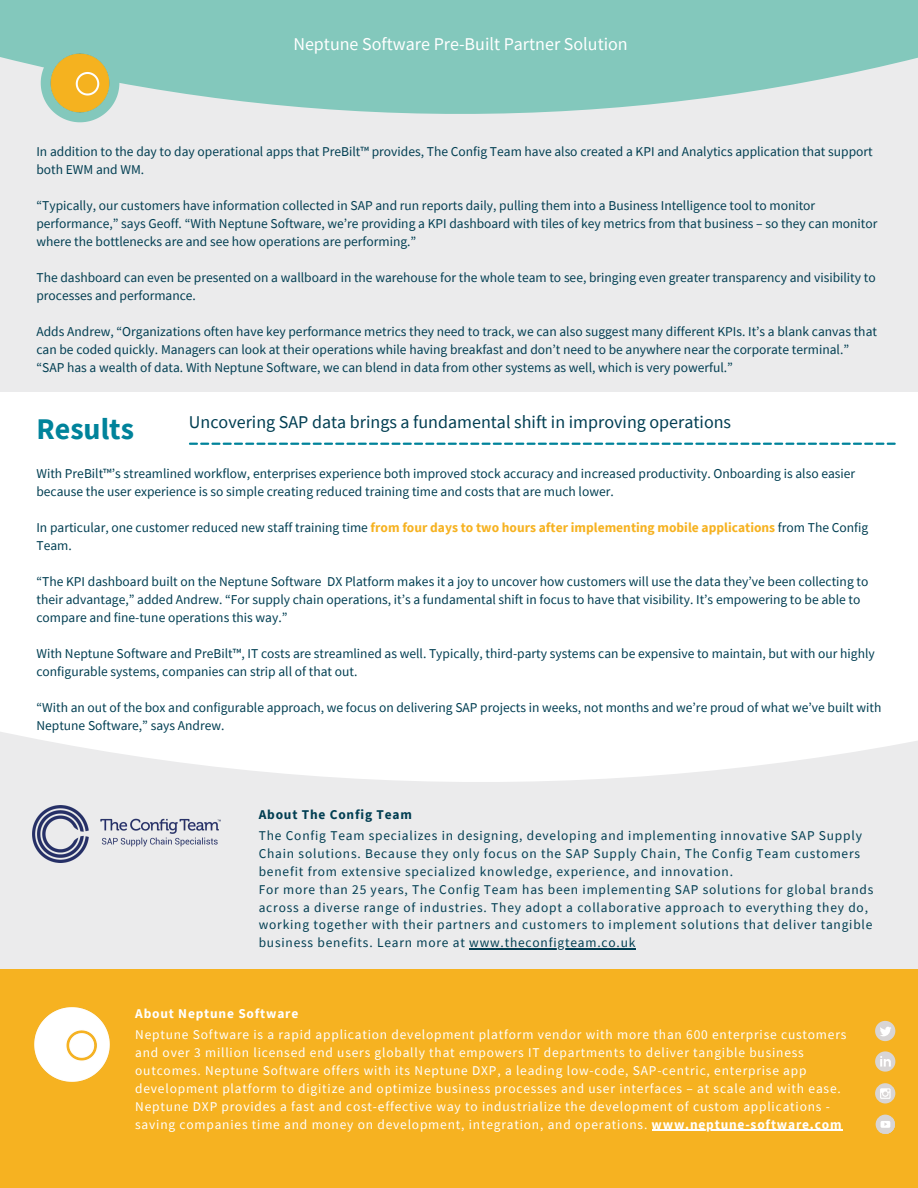
<style>
.page{position:relative;width:918px;height:1188px;background:#fff}
.page>*{position:absolute;margin:0;border:0;box-sizing:border-box;transform-origin:0 0}
.t1{font:700 30px "Source Sans Pro";color:#00839b}
.t2{font:18px "Source Sans Pro";color:#013e52}
.t3{font:18px "Source Sans Pro";color:#fff}
.t4{font:13.5px/18px "Source Sans Pro";color:#013e52}
.t5{font:13.35px/17.9px "Source Sans Pro";letter-spacing:.06em;color:#fff}
.t6{font:13.35px/17.9px "Source Sans Pro";letter-spacing:.06em;color:#013e52}
.t7{font:700 13.35px "Source Sans Pro";letter-spacing:.06em;color:#fff}
.t8{font:700 13.35px "Source Sans Pro";letter-spacing:.06em;color:#013e52}
.s1{font-weight:700;color:#f6b221}
.s2{font-weight:700}
</style>
<div class="page">
<div style="left:0;top:26px;width:918px;height:366px;background:#ebebec"></div>
<svg style="left:0;top:0;width:918px;height:114px;background:#91cdc2"></svg>
<svg style="left:41px;top:44px;width:78px;height:78px"></svg>
<img style="left:50px;top:52px;width:60px;height:61px">
<div style="left:0;top:968px;width:918px;height:220px;background:#f6b221"></div>
<div style="left:0;top:702px;width:918px;height:267px;background:#ebebec"></div>
<svg style="left:0;top:702px;width:918px;height:80px;fill:#fff"></svg>
<img style="left:34px;top:1007px;width:76px;height:75px">
<svg style="left:875px;top:1021px;width:20px;height:20px"></svg>
<svg style="left:875px;top:1051px;width:20px;height:21px"></svg>
<div style="left:875px;top:1083px;width:20px;height:20px;background:#d8d5d5;border-radius:50%"></div>
<svg style="left:880px;top:1088px;width:11px;height:11px"></svg>
<div style="left:876px;top:1115px;width:19px;height:19px;background:#d8d5d5;border-radius:50%"></div>
<svg style="left:878px;top:1117px;width:17px;height:17px"></svg>
<svg style="left:189px;top:443px;width:707px;height:2px"></svg>
<img style="left:32px;top:806px;width:188px;height:56px">
<hr style="left:652px;top:1130px;width:190px;height:1px;background:#fff">
<hr style="left:469px;top:948px;width:167px;height:2px;background:#013e52">
<p class="t3" style="left:293px;top:33px;width:336px">Neptune Software Pre-Built Partner Solution</p>
<p class="t4" style="left:36px;top:143px;width:838px">In addition to the day to day operational apps that PreBilt™ provides, The Config Team have also created a KPI and Analytics application that support both EWM and WM.</p>
<p class="t4" style="left:36px;top:197px;width:843px">“Typically, our customers have information collected in SAP and run reports daily, pulling them into a Business Intelligence tool to monitor performance,” says Geoff. “With Neptune Software, we’re providing a KPI dashboard with tiles of key metrics from that business – so they can monitor where the bottlenecks are and see how operations are performing.”</p>
<p class="t4" style="left:36px;top:269px;width:841px">The dashboard can even be presented on a wallboard in the warehouse for the whole team to see, bringing even greater transparency and visibility to processes and performance.</p>
<p class="t4" style="left:36px;top:323px;width:842px">Adds Andrew, “Organizations often have key performance metrics they need to track, we can also suggest many different KPIs. It’s a blank canvas that can be coded quickly. Managers can look at their operations while having breakfast and don’t need to be anywhere near the corporate terminal.”</p>
<p class="t4" style="left:36px;top:359px;width:698px">“SAP has a wealth of data. With Neptune Software, we can blend in data from other systems as well, which is very powerful.”</p>
<p class="t1" style="left:36px;top:410px;width:99px">Results</p>
<p class="t2" style="left:189px;top:411px;width:544px">Uncovering SAP data brings a fundamental shift in improving operations</p>
<p class="t4" style="left:36px;top:464px;width:820px">With PreBilt™’s streamlined workflow, enterprises experience both improved stock accuracy and increased productivity. Onboarding is also easier because the user experience is so simple creating reduced training time and costs that are much lower.</p>
<p class="t4" style="left:36px;top:518px;width:833px">In particular, one customer reduced new staff training time <span class="s1">from four days to two hours after implementing mobile applications</span> from The Config<br>Team.</p>
<p class="t4" style="left:36px;top:572px;width:833px">“The KPI dashboard built on the Neptune Software DX Platform makes it a joy to uncover how customers will use the data they’ve been collecting to their advantage,” added Andrew. “For supply chain operations, it’s a fundamental shift in focus to have that visibility. It’s empowering to be able to compare and fine-tune operations this way.”</p>
<p class="t4" style="left:36px;top:644px;width:840px">With Neptune Software and PreBilt™, IT costs are streamlined as well. Typically, third-party systems can be expensive to maintain, but with our highly configurable systems, companies can strip all of that out.</p>
<p class="t4" style="left:36px;top:698px;width:846px">“With an out of the box and configurable approach, we focus on delivering SAP projects in weeks, not months and we’re proud of what we’ve built with<br>Neptune Software,” says Andrew.</p>
<p class="t8" style="left:259px;top:806px;width:155px">About The Config Team</p>
<p class="t6" style="left:259px;top:826px;width:605px">The Config Team specializes in designing, developing and implementing innovative SAP Supply<br>Chain solutions. Because they only focus on the SAP Supply Chain, The Config Team customers benefit from extensive specialized knowledge, experience, and innovation.</p>
<p class="t6" style="left:259px;top:880px;width:616px">For more than 25 years, The Config Team has been implementing SAP solutions for global brands across a diverse range of industries. They adopt a collaborative approach to everything they do, working together with their partners and customers to implement solutions that deliver tangible business benefits. Learn more at www.theconfigteam.co.uk</p>
<p class="t7" style="left:135px;top:1005px;width:165px">About Neptune Software</p>
<p class="t5" style="left:135px;top:1026px;width:713px">Neptune Software is a rapid application development platform vendor with more than 600 enterprise customers and over 3 million licensed end users globally that empowers IT departments to deliver tangible business outcomes. Neptune Software offers with its Neptune DXP, a leading low-code, SAP-centric, enterprise app development platform to digitize and optimize business processes and user interfaces – at scale and with ease.<br>Neptune DXP provides a fast and cost-effective way to industrialize the development of custom applications - saving companies time and money on development, integration, and operations. <span class="s2">www.neptune-software.com</span></p>
</div>
